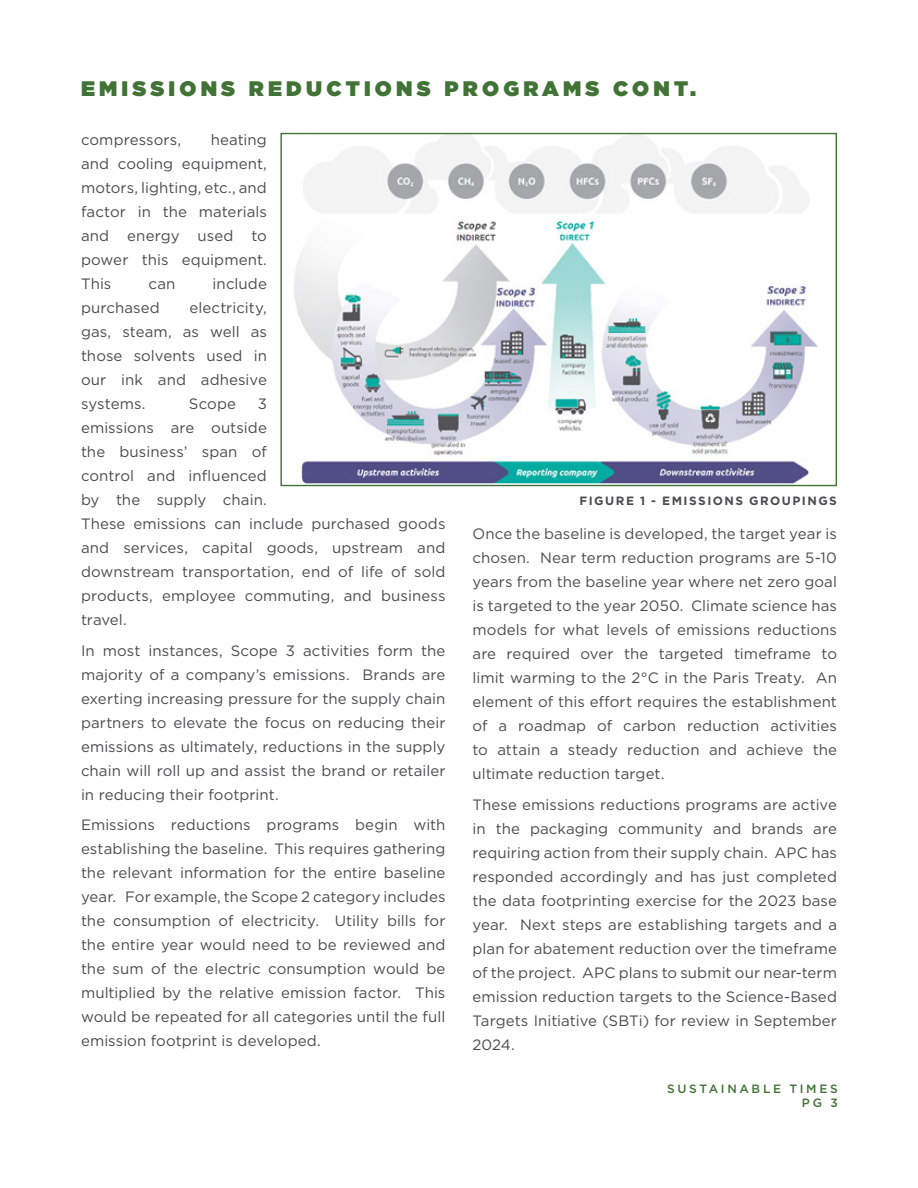
<style>
.page{position:relative;width:918px;height:1188px;background:#fff}
.page>*{position:absolute;margin:0;border:0;box-sizing:border-box;transform-origin:0 0}
._01_Heading_Grn{font:900 21px "Gotham";letter-spacing:.2em;color:#417236}
._01_Heading_Grn-2{font:15px/24px "Gotham";letter-spacing:.005em;color:#4b4c4d;text-align:justify}
.t1{font:700 12px "Gotham";letter-spacing:.125em;color:#4b4c4d}
.t2{font:500 12px/14px "Gotham";letter-spacing:.22em;color:#417236;text-align:right}
</style>
<div class="page">
<img style="left:294px;top:135px;width:524px;height:349px">
<p class="_01_Heading_Grn" style="left:81px;top:73px;width:617px">EMISSIONS REDUCTIONS PROGRAMS CONT.</p>
<p class="_01_Heading_Grn-2" style="left:81px;top:127px;width:187px;text-indent:130px">heating and cooling equipment, motors, lighting, etc., and factor in the materials and energy used to power this equipment.<br>This</p>
<p class="_01_Heading_Grn-2" style="left:81px;top:127px;width:102px">compressors,</p>
<p class="_01_Heading_Grn-2" style="left:149px;top:271px;width:28px">can</p>
<p class="_01_Heading_Grn-2" style="left:213px;top:271px;width:56px">include</p>
<p class="_01_Heading_Grn-2" style="left:81px;top:295px;width:80px">purchased</p>
<p class="_01_Heading_Grn-2" style="left:81px;top:295px;width:187px;text-indent:108px">electricity, gas, steam, as well as those solvents used in our ink and adhesive systems.</p>
<p class="_01_Heading_Grn-2" style="left:189px;top:391px;width:49px">Scope</p>
<p class="_01_Heading_Grn-2" style="left:81px;top:391px;width:366px;text-align:left;text-indent:177px">3<br>emissions are outside<br>the business’ span of<br>control and influenced<br>by the supply chain.<br>These emissions can include purchased goods and services, capital goods, upstream and downstream transportation, end of life of sold products, employee commuting, and business travel.</p>
<p class="_01_Heading_Grn-2" style="left:81px;top:638px;width:366px">In most instances, Scope 3 activities form the majority of a company’s emissions. Brands are exerting increasing pressure for the supply chain partners to elevate the focus on reducing their emissions as ultimately, reductions in the supply chain will roll up and assist the brand or retailer in reducing their footprint.</p>
<p class="_01_Heading_Grn-2" style="left:81px;top:813px;width:366px">Emissions reductions programs begin with establishing the baseline. This requires gathering the relevant information for the entire baseline year. For example, the Scope 2 category includes the consumption of electricity. Utility bills for the entire year would need to be reviewed and the sum of the electric consumption would be multiplied by the relative emission factor. This would be repeated for all categories until the full emission footprint is developed.</p>
<p class="t1" style="left:579px;top:493px;width:259px">FIGURE 1 - EMISSIONS GROUPINGS</p>
<p class="_01_Heading_Grn-2" style="left:472px;top:522px;width:366px">Once the baseline is developed, the target year is chosen. Near term reduction programs are 5-10 years from the baseline year where net zero goal is targeted to the year 2050. Climate science has models for what levels of emissions reductions are required over the targeted timeframe to limit warming to the 2°C in the Paris Treaty. An element of this effort requires the establishment of a roadmap of carbon reduction activities to attain a steady reduction and achieve the ultimate reduction target.</p>
<p class="_01_Heading_Grn-2" style="left:472px;top:792px;width:366px">These emissions reductions programs are active in the packaging community and brands are requiring action from their supply chain. APC has responded accordingly and has just completed the data footprinting exercise for the 2023 base year. Next steps are establishing targets and a plan for abatement reduction over the timeframe of the project. APC plans to submit our near-term emission reduction targets to the Science-Based Targets Initiative (SBTi) for review in September 2024.</p>
<p class="t2" style="left:667px;top:1081px;width:172px">SUSTAINABLE TIMES<br>PG 3</p>
</div>
